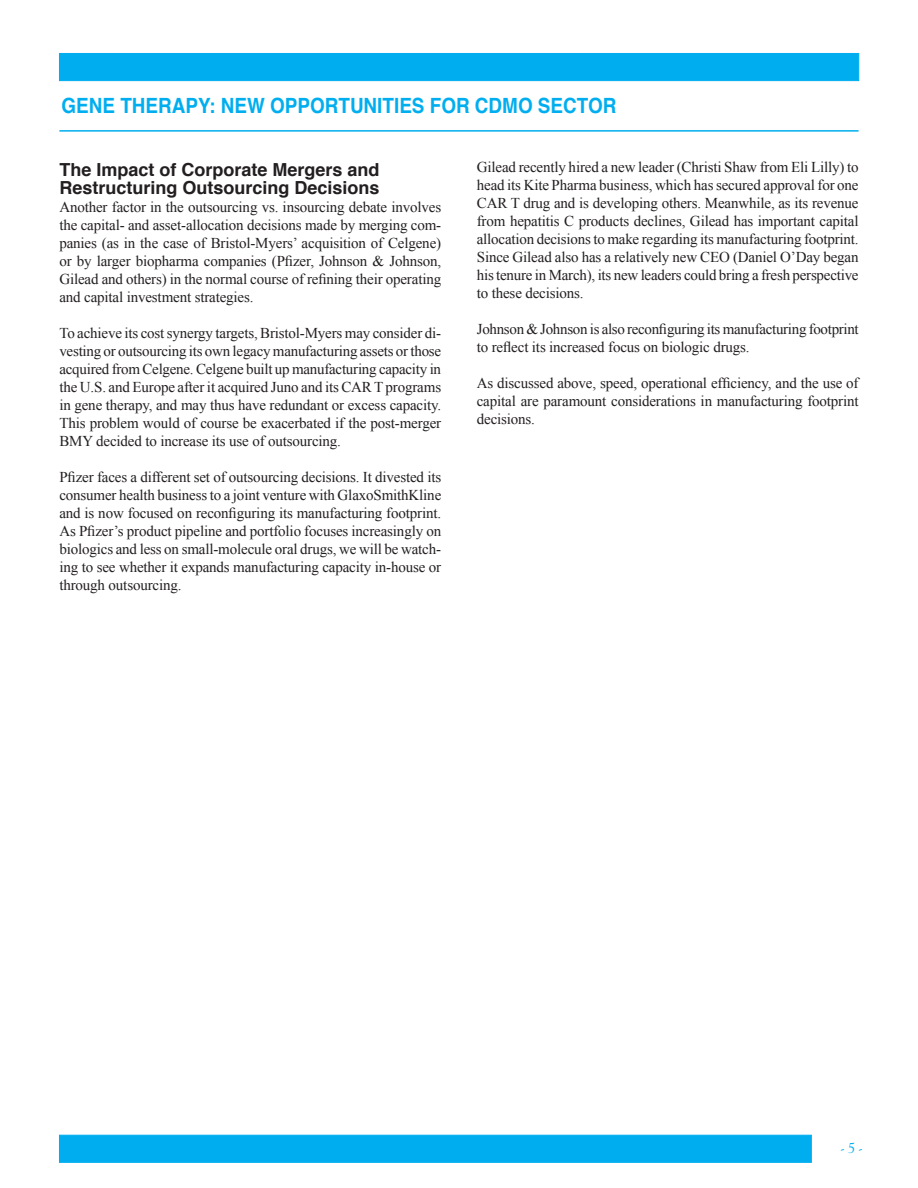
<style>
.page{position:relative;width:918px;height:1188px;background:#fff}
.page>*{position:absolute;margin:0;border:0;box-sizing:border-box;transform-origin:0 0}
.BPOS_Page_Head{font:700 21px "Helvetica";color:#00aeef;scale:.9 1}
.BPOS_Body_Head{font:700 18px "Helvetica";color:#231f20}
.BPOS_Body_Text{font:15px/18px "Times New Roman";letter-spacing:-.01em;color:#231f20;text-align:justify}
.t1{font:15px "Goudy Old Sty";color:#00aeef}
</style>
<div class="page">
<div style="left:59px;top:1135px;width:753px;height:28px;background:#00aeef;border:1px solid #00aeef"></div>
<div style="left:59px;top:53px;width:800px;height:28px;background:#00aeef;border:1px solid #00aeef"></div>
<hr style="left:59px;top:130px;width:800px;height:2px;background:#00aeef">
<p class="BPOS_Page_Head" style="left:62px;top:88px;width:618px">GENE THERAPY: NEW OPPORTUNITIES FOR CDMO SECTOR</p>
<p class="BPOS_Body_Head" style="left:59px;top:155px;width:322px">The Impact of Corporate Mergers and</p>
<p class="BPOS_Body_Head" style="left:59px;top:173px;width:322px">Restructuring Outsourcing Decisions</p>
<p class="BPOS_Body_Text" style="left:59px;top:197px;width:383px">Another factor in the outsourcing vs. insourcing debate involves the capital- and asset-allocation decisions made by merging com&shy;panies (as in the case of Bristol-Myers’ acquisition of Celgene) or by larger biopharma companies (Pfizer, Johnson &amp; Johnson, Gilead and others) in the normal course of refining their operating and capital investment strategies.</p>
<p class="BPOS_Body_Text" style="left:59px;top:323px;width:383px">To achieve its cost synergy targets, Bristol-Myers may consider di&shy;vesting or outsourcing its own legacy manufacturing assets or those acquired from Celgene. Celgene built up manufacturing capacity in the U.S. and Europe after it acquired Juno and its CAR T programs in gene therapy, and may thus have redundant or excess capacity.<br>This problem would of course be exacerbated if the post-merger BMY decided to increase its use of outsourcing.</p>
<p class="BPOS_Body_Text" style="left:59px;top:467px;width:383px">Pfizer faces a different set of outsourcing decisions. It divested its consumer health business to a joint venture with GlaxoSmithKline and is now focused on reconfiguring its manufacturing footprint.<br>As Pfizer’s product pipeline and portfolio focuses increasingly on biologics and less on small-molecule oral drugs, we will be watch&shy;ing to see whether it expands manufacturing capacity in-house or through outsourcing.</p>
<p class="BPOS_Body_Text" style="left:477px;top:158px;width:383px">Gilead recently hired a new leader (Christi Shaw from Eli Lilly) to head its Kite Pharma business, which has secured approval for one CAR T drug and is developing others. Meanwhile, as its revenue from hepatitis C products declines, Gilead has important capital allocation decisions to make regarding its manufacturing footprint.<br>Since Gilead also has a relatively new CEO (Daniel O’Day began his tenure in March), its new leaders could bring a fresh perspective to these decisions.</p>
<p class="BPOS_Body_Text" style="left:477px;top:320px;width:383px">Johnson &amp; Johnson is also reconfiguring its manufacturing footprint to reflect its increased focus on biologic drugs.</p>
<p class="BPOS_Body_Text" style="left:477px;top:374px;width:383px">As discussed above, speed, operational efficiency, and the use of capital are paramount considerations in manufacturing footprint decisions.</p>
<p class="t1" style="left:841px;top:1140px;width:22px">- 5 -</p>
</div>
